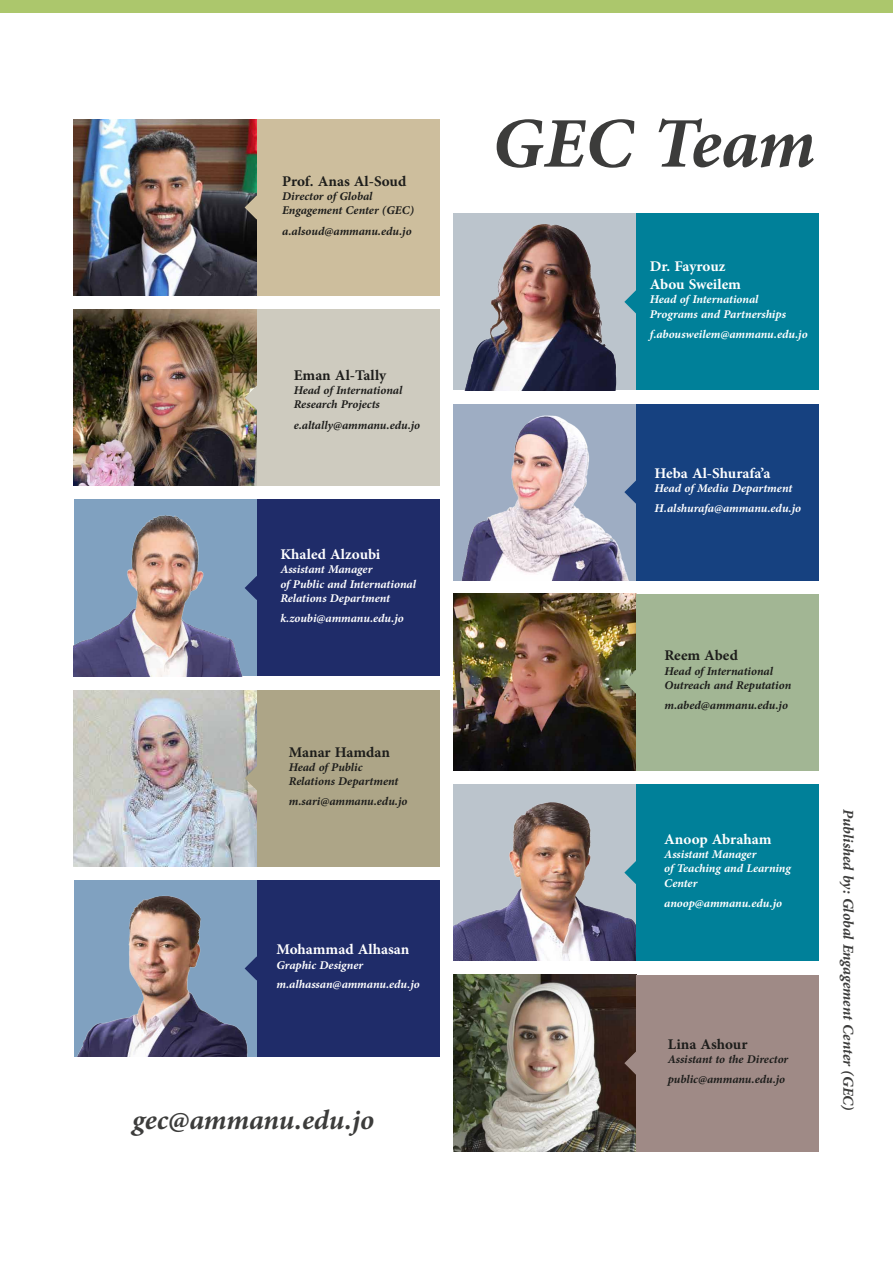
<style>
.page{position:relative;width:893px;height:1263px;background:#fff}
.page>*{position:absolute;margin:0;border:0;box-sizing:border-box;transform-origin:0 0}
.t1{font:italic 700 99.75px "Adobe Arabic";color:#3c3c3b}
.t2{font:italic 700 39.15px "Adobe Arabic";letter-spacing:-.005em;color:#3c3c3b}
.t3{font:italic 700 21px "Adobe Arabic";letter-spacing:-.005em;color:#3c3c3b}
.t4{font:700 20.7px/17.5px "Adobe Arabic";color:#fff}
.t5{font:700 20.7px "Adobe Arabic";color:#1d1d1b}
.t6{font:italic 700 16.5px/14.2px "Adobe Arabic";letter-spacing:-.005em;color:#fff}
.t7{font:italic 700 16.5px/14.2px "Adobe Arabic";letter-spacing:-.005em;color:#1d1d1b}
</style>
<div class="page">
<div style="left:0;top:0;width:893px;height:12px;background:#acc76c"></div>
<div style="left:453px;top:784px;width:183px;height:177px;background:#bbc4cc"></div>
<div style="left:74px;top:500px;width:183px;height:176px;background:#80a1c0"></div>
<div style="left:257px;top:500px;width:183px;height:176px;background:#1f2c69"></div>
<img style="left:74px;top:515px;width:183px;height:161px">
<img style="left:74px;top:119px;width:183px;height:177px">
<div style="left:257px;top:119px;width:183px;height:177px;background:#cdbe9d"></div>
<div style="left:453px;top:214px;width:183px;height:176px;background:#bbc4cc"></div>
<div style="left:636px;top:214px;width:183px;height:176px;background:#008099"></div>
<img style="left:74px;top:309px;width:183px;height:177px">
<div style="left:257px;top:309px;width:183px;height:177px;background:#cecbbf"></div>
<svg style="left:245px;top:195px;width:12px;height:24px"></svg>
<svg style="left:245px;top:386px;width:12px;height:24px"></svg>
<img style="left:74px;top:690px;width:183px;height:176px">
<div style="left:257px;top:690px;width:183px;height:176px;background:#ada587"></div>
<svg style="left:245px;top:766px;width:12px;height:24px"></svg>
<img style="left:453px;top:594px;width:183px;height:176px">
<div style="left:636px;top:594px;width:183px;height:176px;background:#a2b694"></div>
<svg style="left:624px;top:670px;width:12px;height:24px"></svg>
<img style="left:453px;top:802px;width:183px;height:159px">
<div style="left:636px;top:784px;width:183px;height:177px;background:#008099"></div>
<svg style="left:624px;top:861px;width:12px;height:23px"></svg>
<img style="left:465px;top:224px;width:171px;height:166px">
<div style="left:636px;top:404px;width:183px;height:176px;background:#164180"></div>
<img style="left:453px;top:404px;width:183px;height:176px">
<img style="left:453px;top:975px;width:183px;height:176px">
<div style="left:636px;top:975px;width:183px;height:176px;background:#9f8a86"></div>
<svg style="left:624px;top:1051px;width:12px;height:24px"></svg>
<div style="left:74px;top:880px;width:183px;height:177px;background:#80a1c0"></div>
<div style="left:257px;top:880px;width:183px;height:177px;background:#1f2c69"></div>
<img style="left:77px;top:895px;width:180px;height:162px">
<p class="t5" style="left:282px;top:167px;width:126px">Prof. Anas Al-Soud</p>
<p class="t7" style="left:282px;top:187px;width:133px">Director of Global<br>Engagement Center (GEC)</p>
<p class="t7" style="left:282px;top:222px;width:131px">a.alsoud@ammanu.edu.jo</p>
<p class="t5" style="left:294px;top:360px;width:94px">Eman Al-Tally</p>
<p class="t7" style="left:294px;top:381px;width:110px">Head of International<br>Research Projects</p>
<p class="t7" style="left:294px;top:416px;width:128px">e.altally@ammanu.edu.jo</p>
<p class="t4" style="left:280px;top:543px;width:102px">Khaled Alzoubi</p>
<p class="t6" style="left:280px;top:561px;width:137px">Assistant Manager<br>of Public and International<br>Relations Department</p>
<p class="t6" style="left:280px;top:609px;width:125px">k.zoubi@ammanu.edu.jo</p>
<p class="t5" style="left:289px;top:737px;width:103px">Manar Hamdan</p>
<p class="t7" style="left:289px;top:758px;width:111px">Head of Public<br>Relations Department</p>
<p class="t7" style="left:289px;top:793px;width:120px">m.sari@ammanu.edu.jo</p>
<p class="t4" style="left:276px;top:938px;width:135px">Mohammad Alhasan</p>
<p class="t6" style="left:276px;top:953px;width:145px;line-height:19.6px">Graphic Designer m.alhassan@ammanu.edu.jo</p>
<h2 class="t2" style="left:132px;top:1092px;width:244px">gec@ammanu.edu.jo</h2>
<h1 class="t1" style="left:492px;top:74px;width:325px">GEC Team</h1>
<p class="t4" style="left:650px;top:256px;width:93px">Dr. Fayrouz<br>Abou Sweilem</p>
<p class="t6" style="left:650px;top:290px;width:138px">Head of International<br>Programs and Partnerships</p>
<p class="t6" style="left:650px;top:325px;width:159px">f.abousweilem@ammanu.edu.jo</p>
<p class="t4" style="left:654px;top:462px;width:117px">Heba Al-Shurafa’a</p>
<p class="t6" style="left:654px;top:476px;width:148px;line-height:20.2px">Head of Media Department<br>H.alshurafa@ammanu.edu.jo</p>
<p class="t5" style="left:664px;top:641px;width:75px">Reem Abed</p>
<p class="t7" style="left:664px;top:662px;width:128px">Head of International<br>Outreach and Reputation</p>
<p class="t7" style="left:664px;top:696px;width:125px">m.abed@ammanu.edu.jo</p>
<p class="t4" style="left:664px;top:828px;width:109px">Anoop Abraham</p>
<p class="t6" style="left:664px;top:845px;width:128px">Assistant Manager<br>of Teaching and Learning<br>Center</p>
<p class="t6" style="left:664px;top:894px;width:119px">anoop@ammanu.edu.jo</p>
<p class="t5" style="left:668px;top:1029px;width:81px">Lina Ashour</p>
<p class="t7" style="left:668px;top:1047px;width:122px;line-height:20.2px">Assistant to the Director public@ammanu.edu.jo</p>
<p class="t3" style="left:863px;top:809px;width:303px;rotate:90deg">Published by: Global Engagement Center (GEC)</p>
</div>
